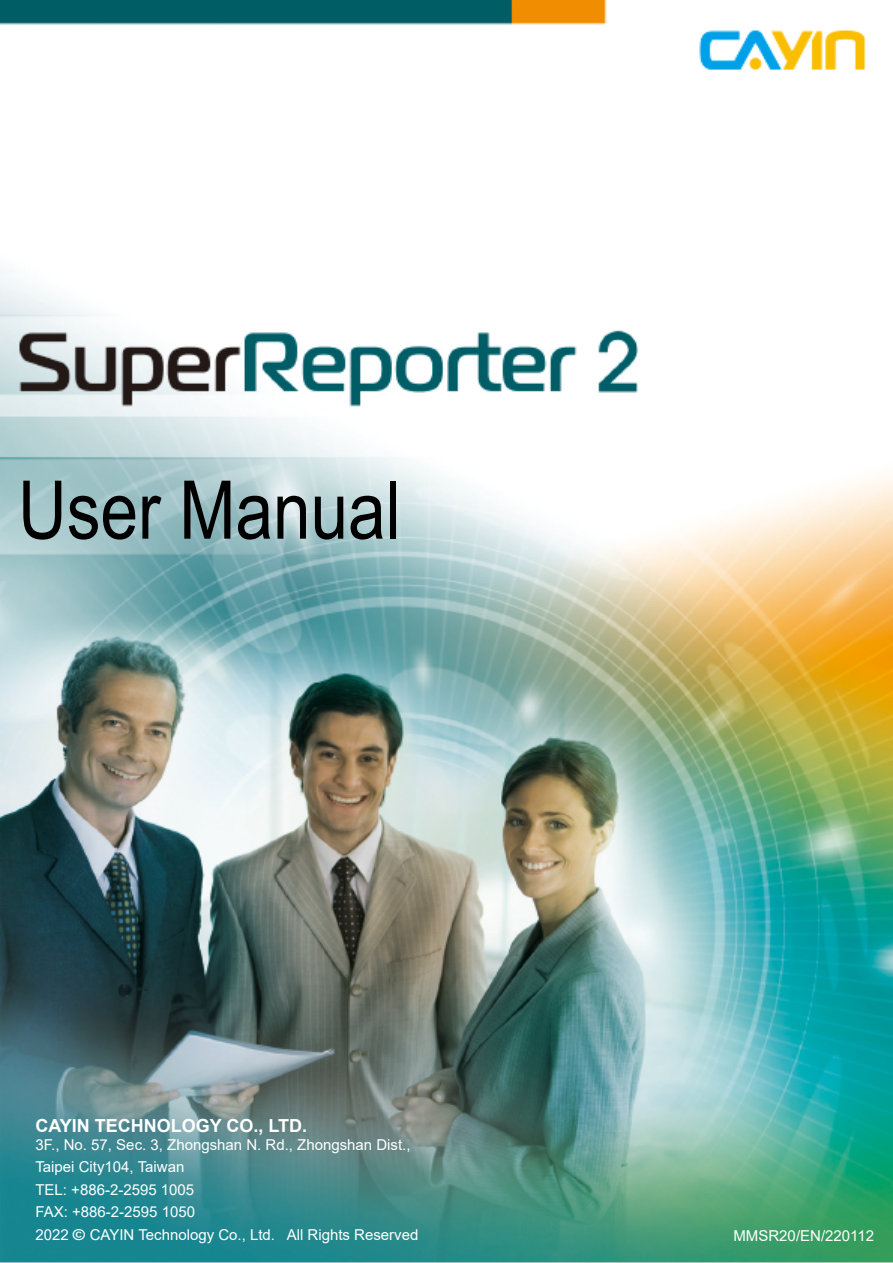
<style>
.page{position:relative;width:893px;height:1263px;background:#fff}
.page>*{position:absolute;margin:0;border:0;box-sizing:border-box;transform-origin:0 0}
.t1{font:81px "Arial";color:#000;scale:.83 1}
.t2{font:700 18px "Arial";color:#fff}
.t3{font:15px/22.5px "Arial";color:#fff}
.s1{font-weight:700}
</style>
<div class="page">
<img style="left:0;top:0;width:893px;height:1263px">
<h1 class="t1" style="left:18px;top:454px;width:462px">User Manual</h1>
<p class="t2" style="left:35px;top:1112px;width:273px">CAYIN TECHNOLOGY CO., LTD.</p>
<p class="t3" style="left:35px;top:1133px;width:385px">3F., No. 57, Sec. 3, Zhongshan N. Rd., Zhongshan Dist., Taipei City104, Taiwan<br>TEL: +886-2-2595 1005<br>FAX: +886-2-2595 1050<br>2022 <span class="s1">©</span> CAYIN Technology Co., Ltd. All Rights Reserved</p>
<p class="t3" style="left:733px;top:1224px;width:142px">MMSR20/EN/220112</p>
</div>
